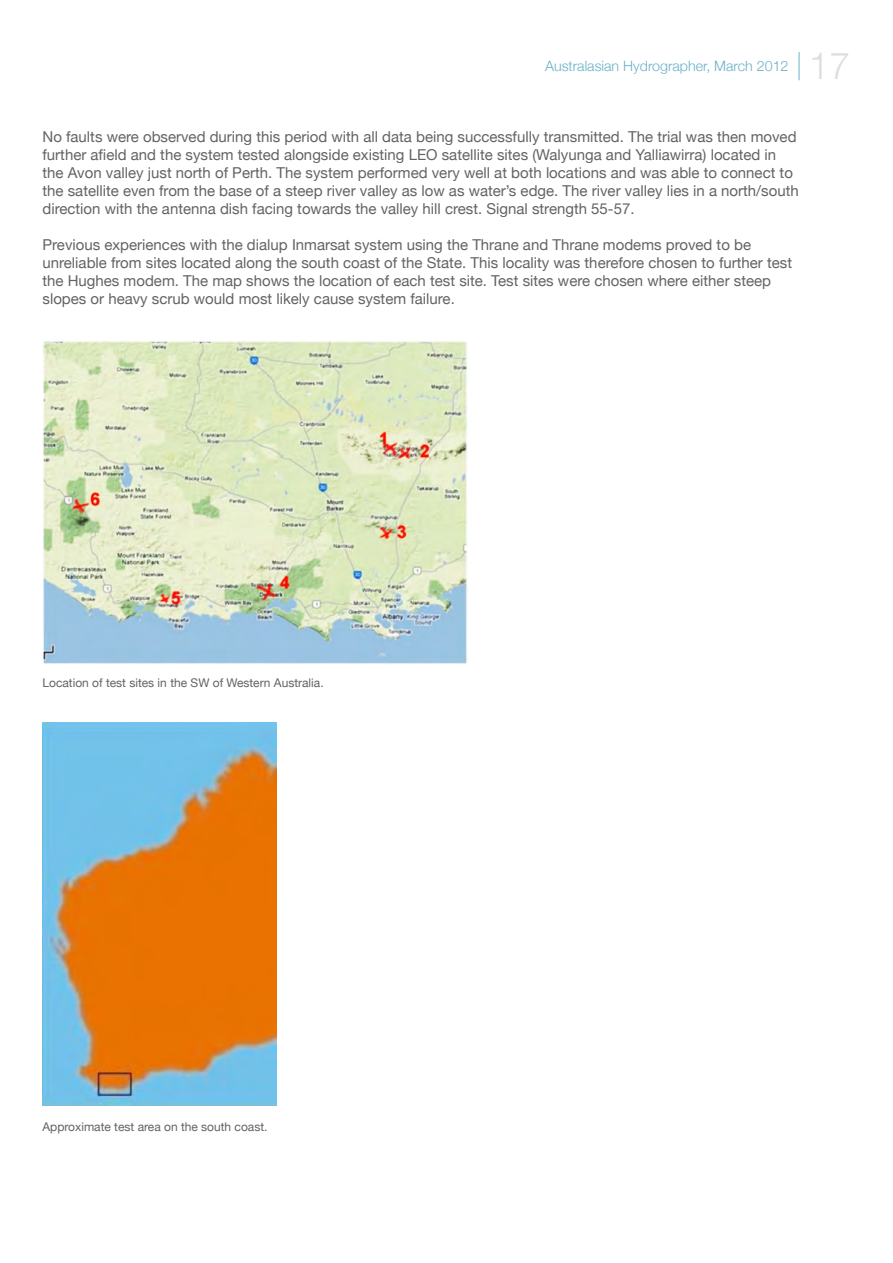
<style>
.page{position:relative;width:893px;height:1263px;background:#fff}
.page>*{position:absolute;margin:0;border:0;box-sizing:border-box;transform-origin:0 0}
.t1{font:300 37.5px "Helvetica Neue";color:#dfdede}
.t2{font:15px/18px "Helvetica Neue";color:#636366}
.t3{font:300 14.25px "Helvetica Neue";color:#6ab1c8}
.t4{font:12px "Helvetica Neue";color:#636366}
</style>
<div class="page">
<svg style="left:799px;top:52px;width:1px;height:28px"></svg>
<img style="left:43px;top:341px;width:425px;height:323px">
<img style="left:43px;top:723px;width:233px;height:383px">
<p class="t3" style="left:545px;top:57px;width:245px">Australasian Hydrographer, March 2012</p>
<p class="t1" style="left:809px;top:43px;width:43px">17</p>
<p class="t2" style="left:43px;top:127px;width:758px">No faults were observed during this period with all data being successfully transmitted. The trial was then moved further afield and the system tested alongside existing LEO satellite sites (Walyunga and Yalliawirra) located in the Avon valley just north of Perth. The system performed very well at both locations and was able to connect to the satellite even from the base of a steep river valley as low as water’s edge. The river valley lies in a north/south direction with the antenna dish facing towards the valley hill crest. Signal strength 55-57.</p>
<p class="t2" style="left:43px;top:235px;width:710px">Previous experiences with the dialup Inmarsat system using the Thrane and Thrane modems proved to be</p>
<p class="t2" style="left:43px;top:253px;width:751px">unreliable from sites located along the south coast of the State. This locality was therefore chosen to further test the Hughes modem. The map shows the location of each test site. Test sites were chosen where either steep slopes or heavy scrub would most likely cause system failure.</p>
<p class="t4" style="left:43px;top:676px;width:283px">Location of test sites in the SW of Western Australia.</p>
<p class="t4" style="left:43px;top:1119px;width:226px">Approximate test area on the south coast.</p>
</div>
